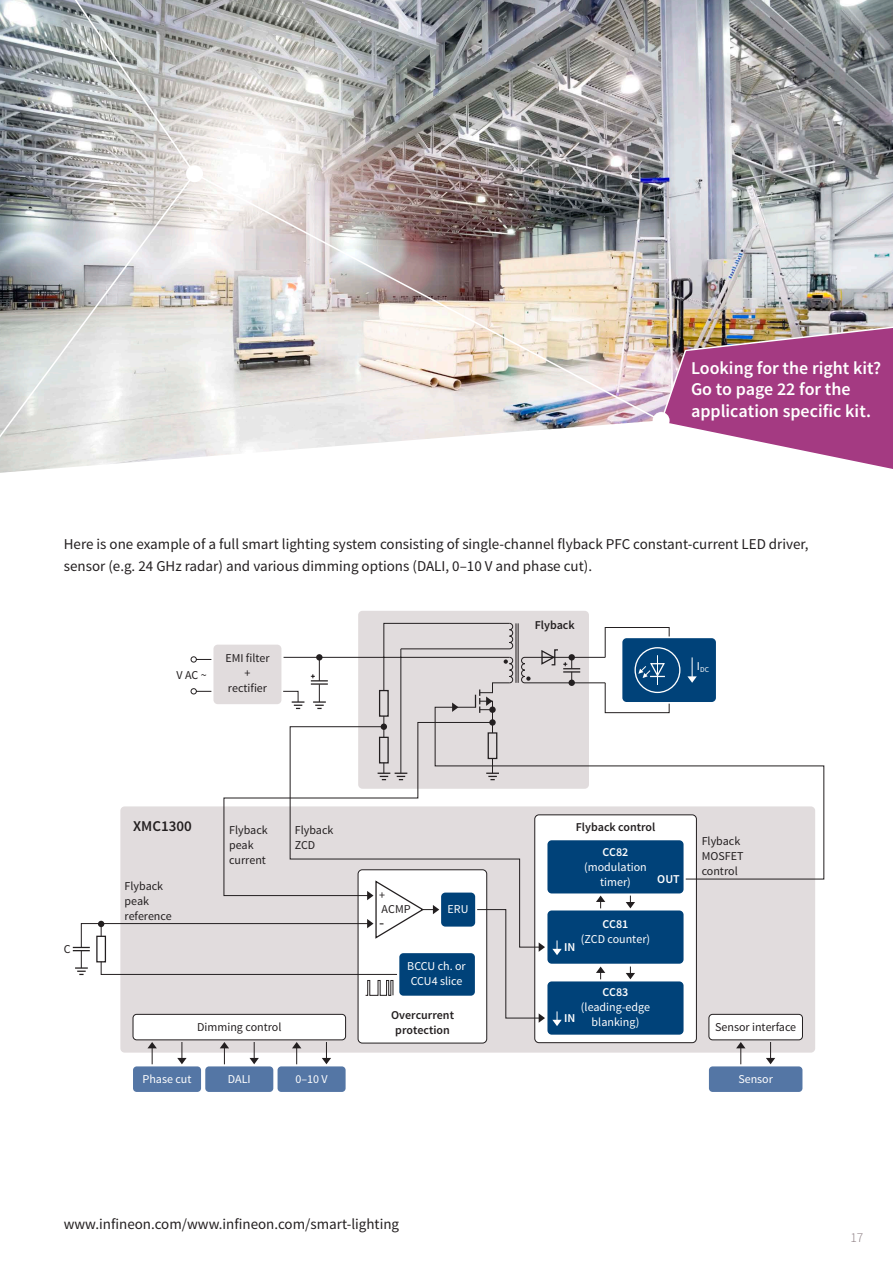
<style>
.page{position:relative;width:893px;height:1263px;background:#fff}
.page>*{position:absolute;margin:0;border:0;box-sizing:border-box;transform-origin:0 0}
.Brochure_A4_Diagram{font:600 18px/21.6px "Source Sans Pro";color:#fff}
.t1{font:16.5px "Source Sans Pro";color:#231f20}
.Brochure_A4_Copy_10{font:15px/22.5px "Source Sans Pro";color:#231f20}
.Title_A4_URL_10_pt{font:15px "Source Sans Pro";color:#231f20}
.t2{font:600 15px "Source Sans Pro";color:#231f20}
.t3{font:300 13.5px "Source Sans Pro";color:#86777c}
.t4{font:12px/15px "Source Sans Pro";color:#231f20}
.t5{font:12px/15px "Source Sans Pro";color:#fff;text-align:center}
.t6{font:600 12px/15px "Source Sans Pro";color:#231f20;text-align:center}
.t7{font:600 12px "Source Sans Pro";color:#fff}
.t8{font:7.5px "Source Sans Pro";color:#fff}
.s1{font-weight:600}
</style>
<div class="page">
<img style="left:196px;top:0;width:697px;height:457px">
<img style="left:196px;top:172px;width:467px;height:251px">
<svg style="left:0;top:0;width:196px;height:473px;background:#c2c4c4"></svg>
<div style="left:186px;top:165px;width:17px;height:17px;background:#fff;border-radius:50%"></div>
<div style="left:653px;top:412px;width:17px;height:17px;background:#fff;border-radius:50%"></div>
<svg style="left:659px;top:324px;width:234px;height:145px"></svg>
<div style="left:120px;top:806px;width:695px;height:246px;background:#e1dcdd;border-radius:4px"></div>
<div style="left:133px;top:1066px;width:68px;height:26px;background:#5476a5;border-radius:4px"></div>
<div style="left:205px;top:1066px;width:68px;height:26px;background:#5476a5;border-radius:4px"></div>
<div style="left:278px;top:1066px;width:68px;height:26px;background:#5476a5;border-radius:4px"></div>
<div style="left:709px;top:1066px;width:93px;height:26px;background:#5476a5;border-radius:4px"></div>
<div style="left:709px;top:1014px;width:93px;height:26px;background:#fff;border-radius:4px"></div>
<div style="left:708px;top:1014px;width:95px;height:26px;border:1px solid #231f20;border-radius:4px"></div>
<div style="left:358px;top:611px;width:231px;height:178px;background:#e1dcdd;border-radius:4px"></div>
<svg style="left:80px;top:623px;width:691px;height:442px"></svg>
<svg style="left:282px;top:622px;width:232px;height:100px"></svg>
<svg style="left:526px;top:676px;width:5px;height:5px"></svg>
<svg style="left:540px;top:649px;width:40px;height:24px"></svg>
<div style="left:568px;top:654px;width:7px;height:6px;background:#231f20;border-radius:50%"></div>
<div style="left:568px;top:679px;width:7px;height:7px;background:#231f20;border-radius:50%"></div>
<svg style="left:604px;top:627px;width:66px;height:86px"></svg>
<svg style="left:687px;top:657px;width:10px;height:26px"></svg>
<svg style="left:626px;top:902px;width:9px;height:6px"></svg>
<svg style="left:596px;top:895px;width:9px;height:7px"></svg>
<svg style="left:552px;top:940px;width:10px;height:15px"></svg>
<svg style="left:626px;top:973px;width:9px;height:6px"></svg>
<svg style="left:596px;top:966px;width:9px;height:7px"></svg>
<svg style="left:177px;top:1058px;width:10px;height:6px"></svg>
<svg style="left:147px;top:1042px;width:10px;height:6px"></svg>
<svg style="left:249px;top:1058px;width:10px;height:6px"></svg>
<svg style="left:220px;top:1042px;width:9px;height:6px"></svg>
<svg style="left:322px;top:1058px;width:9px;height:6px"></svg>
<svg style="left:292px;top:1042px;width:9px;height:6px"></svg>
<svg style="left:766px;top:1058px;width:9px;height:6px"></svg>
<svg style="left:736px;top:1042px;width:9px;height:6px"></svg>
<svg style="left:552px;top:1011px;width:10px;height:15px"></svg>
<svg style="left:539px;top:1013px;width:6px;height:10px"></svg>
<svg style="left:100px;top:722px;width:442px;height:297px"></svg>
<svg style="left:539px;top:942px;width:6px;height:10px"></svg>
<svg style="left:289px;top:726px;width:253px;height:222px"></svg>
<div style="left:441px;top:892px;width:34px;height:34px;background:#004279;border-radius:4px"></div>
<svg style="left:365px;top:980px;width:29px;height:16px"></svg>
<svg style="left:73px;top:947px;width:17px;height:4px"></svg>
<svg style="left:75px;top:967px;width:13px;height:8px"></svg>
<svg style="left:98px;top:921px;width:6px;height:15px"></svg>
<p class="Brochure_A4_Diagram" style="left:691px;top:357px;width:192px">Looking for the right kit?</p>
<p class="Brochure_A4_Diagram" style="left:691px;top:379px;width:181px">Go to page 22 for the application specific kit.</p>
<p class="Brochure_A4_Copy_10" style="left:64px;top:533px;width:746px">Here is one example of a full smart lighting system consisting of single-channel flyback PFC constant-current LED driver, sensor (e.g. 24 GHz radar) and various dimming options (DALI, 0–10 V and phase cut).</p>
<p class="t4" style="left:64px;top:942px;width:8px">C</p>
<p class="t4" style="left:176px;top:667px;width:32px">V AC ~</p>
<p class="t4" style="left:225px;top:651px;width:46px;text-align:center">EMI filter + rectifier</p>
<p class="t2" style="left:133px;top:816px;width:60px">XMC1300</p>
<p class="t4" style="left:125px;top:879px;width:49px">Flyback peak reference</p>
<p class="t4" style="left:229px;top:822px;width:40px">Flyback peak current</p>
<p class="t4" style="left:295px;top:822px;width:40px">Flyback<br>ZCD</p>
<p class="t4" style="left:197px;top:1020px;width:86px">Dimming control</p>
<p class="t5" style="left:142px;top:1072px;width:51px">Phase cut</p>
<p class="t5" style="left:228px;top:1072px;width:24px">DALI</p>
<p class="t5" style="left:295px;top:1072px;width:34px">0–10 V</p>
<p class="t4" style="left:379px;top:888px;width:7px">+</p>
<p class="t1" style="left:379px;top:912px;width:7px">-</p>
<p class="t4" style="left:382px;top:902px;width:31px">ACMP</p>
<p class="t5" style="left:448px;top:901px;width:23px">ERU</p>
<p class="t5" style="left:407px;top:959px;width:60px;text-align:left">BCCU ch. or<br>CCU4 slice</p>
<p class="t6" style="left:391px;top:1008px;width:64px">Overcurrent protection</p>
<p class="Title_A4_URL_10_pt" style="left:64px;top:1215px;width:337px">www.infineon.com/www.infineon.com/smart-lighting</p>
<p class="t6" style="left:535px;top:617px;width:42px">Flyback</p>
<p class="t8" style="left:697px;top:665px;width:14px"><sup>I</sup>DC</p>
<p class="t6" style="left:576px;top:820px;width:81px">Flyback control</p>
<p class="t5" style="left:584px;top:845px;width:64px"><span class="s1">CC82 </span>(modulation timer)</p>
<p class="t7" style="left:657px;top:871px;width:24px">OUT</p>
<p class="t5" style="left:581px;top:917px;width:71px"><span class="s1">CC81<br></span>(ZCD counter)</p>
<p class="t7" style="left:564px;top:939px;width:13px">IN</p>
<p class="t5" style="left:581px;top:985px;width:71px"><span class="s1">CC83 </span>(leading-edge blanking)</p>
<p class="t7" style="left:564px;top:1010px;width:13px">IN</p>
<p class="t4" style="left:702px;top:833px;width:43px">Flyback<br>MOSFET control</p>
<p class="t4" style="left:715px;top:1020px;width:83px">Sensor interface</p>
<p class="t5" style="left:738px;top:1072px;width:36px">Sensor</p>
<p class="t3" style="left:850px;top:1229px;width:14px">17</p>
</div>
